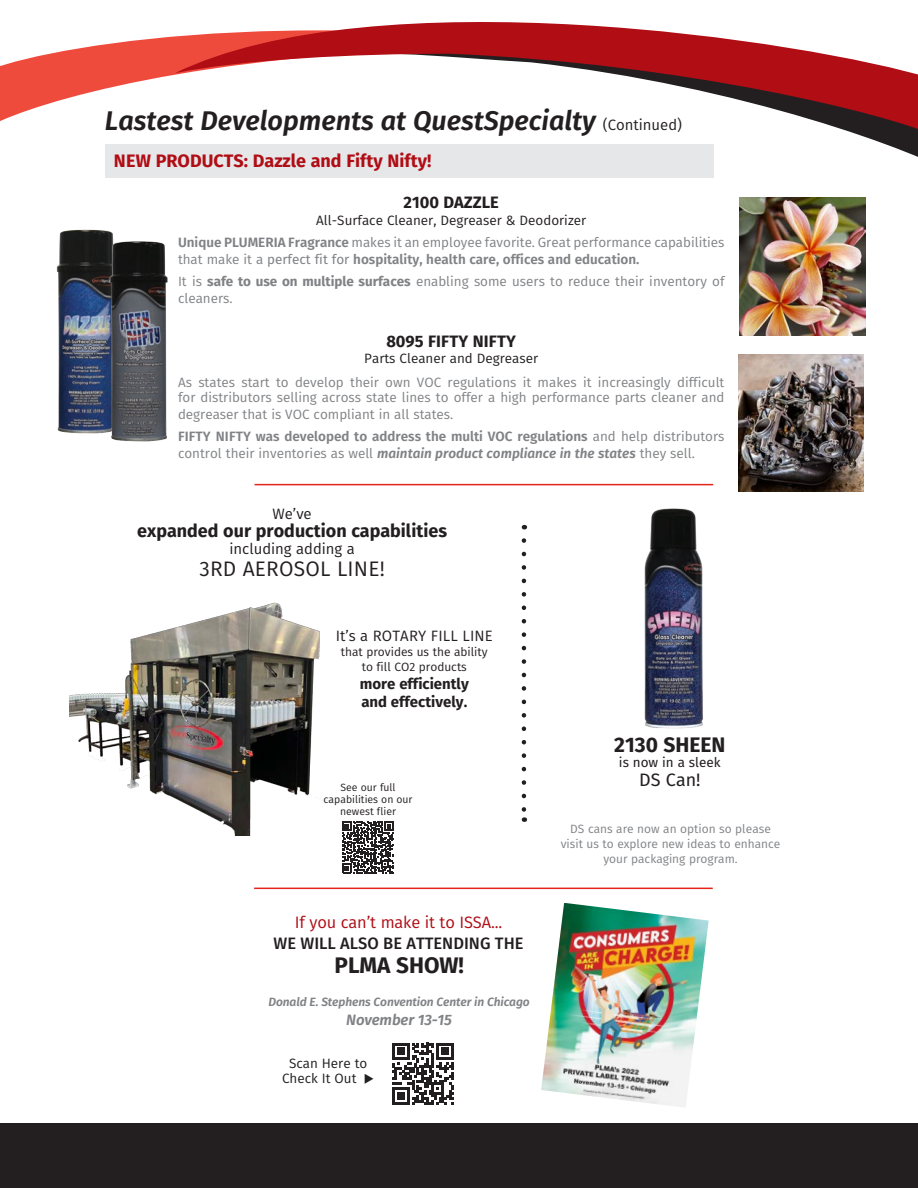
<style>
.page{position:relative;width:918px;height:1188px;background:#fff}
.page>*{position:absolute;margin:0;border:0;box-sizing:border-box;transform-origin:0 0}
.t1{font:italic 600 27px "Fira Sans";color:#231f20}
.t2{font:700 22.5px "Fira Sans";color:#231f20}
.t3{font:21px "Fira Sans";letter-spacing:.01em;color:#231f20}
.t4{font:700 21px "Fira Sans";color:#231f20}
.t5{font:700 18px "Fira Sans";color:#231f20}
.t6{font:700 18px "Fira Sans";color:#b00d15}
.t7{font:18px "Fira Sans";color:#231f20}
.t8{font:16.5px "Fira Sans";letter-spacing:-.01em;color:#b00d15}
.t9{font:500 16.5px "Fira Sans";color:#231f20}
.t10{font:700 16.5px "Fira Sans";color:#231f20}
.t11{font:15px "Fira Sans";color:#231f20}
.t12{font:700 15px "Fira Sans";color:#231f20}
.t13{font:italic 600 15px "Fira Sans";letter-spacing:-.01em;color:#808285}
.t14{font:13.5px/16.5px "Fira Sans";color:#808285}
.t15{font:600 13.5px/16.5px "Fira Sans";color:#808285}
.t16{font:13.5px "Fira Sans";color:#231f20}
.t17{font:13.5px "Fira Sans";color:#231f20}
.t18{font:12px/15px "Fira Sans";color:#808285;text-align:center}
.t19{font:italic 600 12px "Fira Sans";letter-spacing:-.01em;color:#808285}
.t20{font:12px "Fira Sans";color:#231f20}
.t21{font:10.5px/12px "Fira Sans";color:#231f20;text-align:center}
.s1{font-weight:400;font-style:normal;font-size:15px}
.s2{font-weight:400}
.s3{font-weight:700}
.s4{font-weight:600}
.s5{font-weight:600;font-style:italic}
</style>
<div class="page">
<svg style="left:713px;top:135px;width:205px;height:42px"></svg>
<svg style="left:0;top:36px;width:175px;height:85px;fill:#ef4b3d"></svg>
<svg style="left:175px;top:22px;width:743px;height:113px"></svg>
<div style="left:0;top:1123px;width:918px;height:65px;background:#231f20"></div>
<img style="left:541px;top:903px;width:168px;height:204px">
<svg style="left:392px;top:1043px;width:62px;height:62px"></svg>
<svg style="left:342px;top:821px;width:52px;height:52px"></svg>
<img style="left:644px;top:508px;width:59px;height:221px">
<img style="left:70px;top:602px;width:293px;height:233px">
<div style="left:105px;top:144px;width:608px;height:33px;background:#e6e7e9"></div>
<img style="left:56px;top:229px;width:57px;height:205px">
<img style="left:105px;top:238px;width:63px;height:204px">
<hr style="left:255px;top:484px;width:458px;height:1px;background:#e72419">
<hr style="left:254px;top:888px;width:459px;height:1px;background:#e72419">
<img style="left:740px;top:198px;width:125px;height:137px">
<svg style="left:522px;top:540px;width:4px;height:282px"></svg>
<img style="left:738px;top:354px;width:126px;height:138px">
<p class="t1" style="left:105px;top:99px;width:579px">Lastest Developments at QuestSpecialty <span class="s1">(Continued)</span></p>
<p class="t6" style="left:114px;top:145px;width:319px">NEW PRODUCTS: Dazzle and Fifty Nifty!</p>
<p class="t10" style="left:404px;top:189px;width:97px">2100 DAZZLE</p>
<p class="t16" style="left:316px;top:210px;width:271px">All-Surface Cleaner, Degreaser &amp; Deodorizer</p>
<p class="t15" style="left:178px;top:234px;width:548px">Unique PLUMERIA Fragrance <span class="s2">makes it an employee favorite. Great performance capabilities that make it a</span> <span class="s2">perfect fit for</span> hospitality, health care, offices and education.</p>
<p class="t14" style="left:178px;top:273px;width:548px">It is <span class="s3">safe to use on multiple surfaces</span> enabling some users to reduce their inventory of cleaners.</p>
<p class="t10" style="left:386px;top:327px;width:131px">8095 FIFTY NIFTY</p>
<p class="t16" style="left:364px;top:348px;width:175px">Parts Cleaner and Degreaser</p>
<p class="t14" style="left:178px;top:375px;width:548px;line-height:15px">As states start to develop their own VOC regulations it makes it increasingly difficult for distributors selling across state lines to offer a high performance parts cleaner and</p>
<p class="t14" style="left:178px;top:405px;width:277px">degreaser that is VOC compliant in all states.</p>
<p class="t14" style="left:178px;top:428px;width:548px"><span class="s4">FIFTY NIFTY was developed to address the multi VOC regulations</span> and help distributors control their inventories as well <span class="s5">maintain product compliance in the states</span> they sell.</p>
<p class="t11" style="left:273px;top:503px;width:41px">We’ve</p>
<p class="t5" style="left:137px;top:516px;width:311px">expanded our production capabilities</p>
<p class="t11" style="left:229px;top:537px;width:127px">including adding a</p>
<p class="t3" style="left:200px;top:553px;width:187px">3RD AEROSOL LINE!</p>
<p class="t11" style="left:336px;top:625px;width:159px">It’s a ROTARY FILL LINE</p>
<p class="t20" style="left:341px;top:643px;width:148px">that provides us the ability</p>
<p class="t20" style="left:362px;top:658px;width:107px">to fill CO2 products</p>
<p class="t12" style="left:360px;top:672px;width:111px">more efficiently</p>
<p class="t12" style="left:361px;top:690px;width:107px">and effectively.</p>
<p class="t21" style="left:324px;top:781px;width:91px">See our full capabilities on our newest flier</p>
<p class="t8" style="left:295px;top:910px;width:209px">If you can’t make it to ISSA...</p>
<p class="t9" style="left:274px;top:930px;width:251px">WE WILL ALSO BE ATTENDING THE</p>
<p class="t2" style="left:335px;top:946px;width:131px">PLMA SHOW!</p>
<p class="t19" style="left:269px;top:992px;width:263px">Donald E. Stephens Convention Center in Chicago</p>
<p class="t13" style="left:346px;top:1008px;width:107px">November 13-15</p>
<p class="t16" style="left:289px;top:1054px;width:80px">Scan Here to</p>
<p class="t16" style="left:282px;top:1069px;width:94px">Check It Out ◆</p>
<p class="t4" style="left:614px;top:727px;width:113px">2130 SHEEN</p>
<p class="t17" style="left:619px;top:752px;width:103px">is now in a sleek</p>
<p class="t7" style="left:639px;top:766px;width:63px">DS Can!</p>
<p class="t18" style="left:561px;top:821px;width:221px">DS cans are now an option so please visit us to explore new ideas to enhance your packaging program.</p>
</div>
